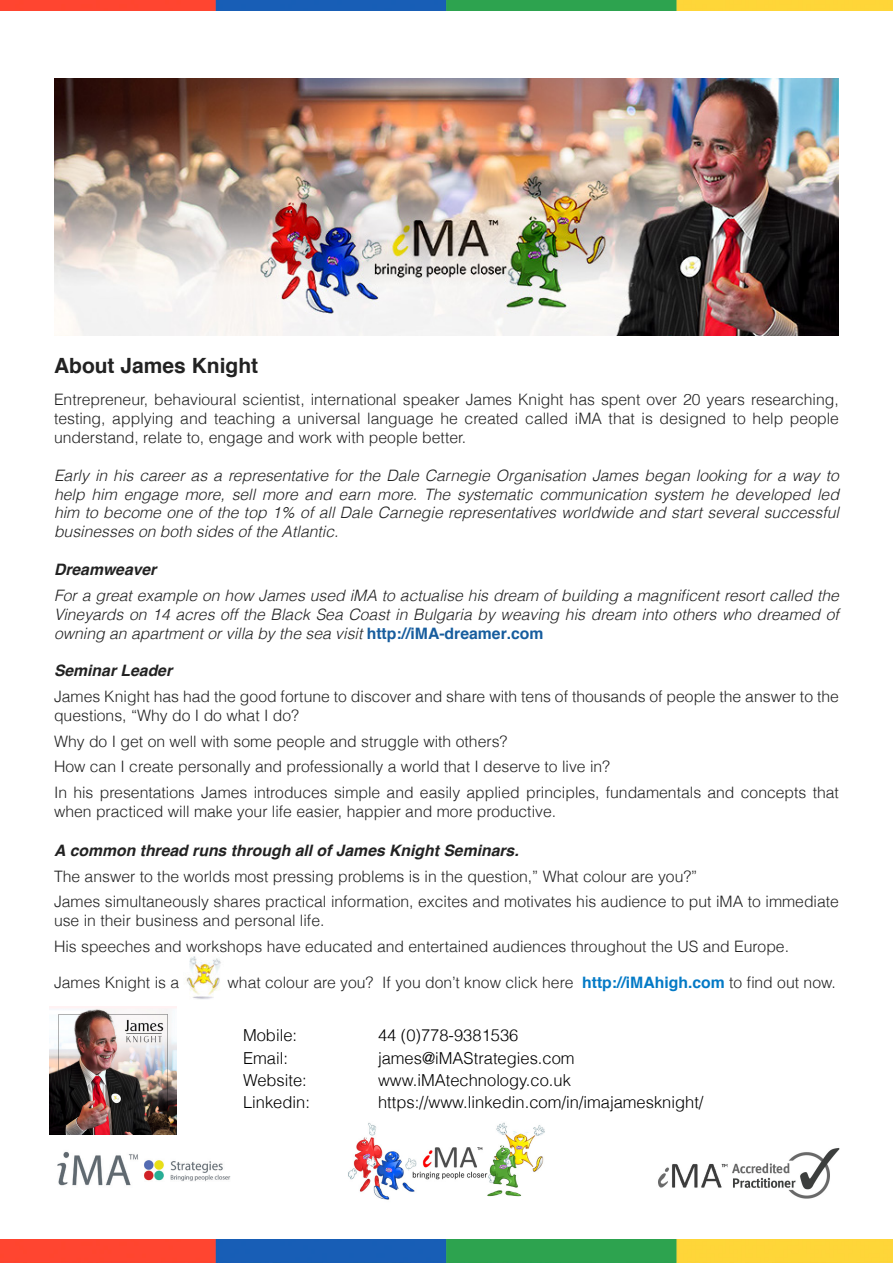
<style>
.page{position:relative;width:893px;height:1263px;background:#fff}
.page>*{position:absolute;margin:0;border:0;box-sizing:border-box;transform-origin:0 0}
.t1{font:700 21px "Helvetica";color:#222}
.t2{font:300 16.5px "Helvetica";color:#000}
.t3{font:300 15.75px/18.9px "Helvetica";color:#222}
.t4{font:italic 300 15.75px/18.9px "Helvetica";color:#222;text-align:justify}
.t5{font:italic 700 15.75px "Helvetica";color:#222}
.s1{font-weight:700;font-style:normal;color:#175d9e}
.s2{font-weight:700;color:#047ac6}
</style>
<div class="page">
<img style="left:0;top:0;width:893px;height:10px">
<img style="left:0;top:1239px;width:893px;height:24px">
<img style="left:658px;top:1148px;width:182px;height:51px">
<img style="left:348px;top:1122px;width:197px;height:78px">
<img style="left:57px;top:1151px;width:174px;height:35px">
<img style="left:186px;top:956px;width:35px;height:43px">
<img style="left:54px;top:78px;width:785px;height:258px">
<img style="left:50px;top:1007px;width:127px;height:128px">
<p class="t1" style="left:54px;top:352px;width:206px">About James Knight</p>
<p class="t3" style="left:54px;top:389px;width:786px;text-align:justify">Entrepreneur, behavioural scientist, international speaker James Knight has spent over 20 years researching, testing, applying and teaching a universal language he created called iMA that is designed to help people understand, relate to, engage and work with people better.</p>
<p class="t4" style="left:54px;top:465px;width:786px">Early in his career as a representative for the Dale Carnegie Organisation James began looking for a way to help him engage more, sell more and earn more. The systematic communication system he developed led him to become one of the top 1% of all Dale Carnegie representatives worldwide and start several successful businesses on both sides of the Atlantic.</p>
<p class="t5" style="left:54px;top:557px;width:104px">Dreamweaver</p>
<p class="t4" style="left:54px;top:585px;width:786px">For a great example on how James used iMA to actualise his dream of building a magnificent resort called the Vineyards on 14 acres off the Black Sea Coast in Bulgaria by weaving his dream into others who dreamed of owning an apartment or villa by the sea visit <span class="s1">http://iMA-dreamer.com</span></p>
<p class="t5" style="left:54px;top:658px;width:120px">Seminar Leader</p>
<p class="t3" style="left:54px;top:686px;width:786px">James Knight has had the good fortune to discover and share with tens of thousands of people the answer to the questions, “Why do I do what I do?</p>
<p class="t3" style="left:54px;top:731px;width:455px">Why do I get on well with some people and struggle with others?</p>
<p class="t3" style="left:54px;top:756px;width:558px">How can I create personally and professionally a world that I deserve to live in?</p>
<p class="t3" style="left:54px;top:782px;width:786px">In his presentations James introduces simple and easily applied principles, fundamentals and concepts that when practiced will make your life easier, happier and more productive.</p>
<p class="t5" style="left:54px;top:837px;width:466px">A common thread runs through all of James Knight Seminars.</p>
<p class="t3" style="left:54px;top:866px;width:645px">The answer to the worlds most pressing problems is in the question,” What colour are you?”</p>
<p class="t3" style="left:54px;top:891px;width:786px">James simultaneously shares practical information, excites and motivates his audience to put iMA to immediate use in their business and personal life.</p>
<p class="t3" style="left:54px;top:936px;width:737px">His speeches and workshops have educated and entertained audiences throughout the US and Europe.</p>
<p class="t3" style="left:54px;top:972px;width:127px">James Knight is a</p>
<p class="t3" style="left:228px;top:972px;width:610px">what colour are you? If you don’t know click here <span class="s2">http://iMAhigh.com</span> to find out now.</p>
<p class="t2" style="left:243px;top:1022px;width:56px">Mobile:</p>
<p class="t2" style="left:378px;top:1022px;width:142px">44 (0)778-9381536</p>
<p class="t2" style="left:243px;top:1044px;width:46px">Email:</p>
<p class="t2" style="left:378px;top:1044px;width:198px">james@iMAStrategies.com</p>
<p class="t2" style="left:243px;top:1067px;width:65px">Website:</p>
<p class="t2" style="left:378px;top:1067px;width:194px">www.iMAtechnology.co.uk</p>
<p class="t2" style="left:243px;top:1089px;width:68px">Linkedin:</p>
<p class="t2" style="left:378px;top:1089px;width:327px">https://www.linkedin.com/in/imajamesknight/</p>
</div>
